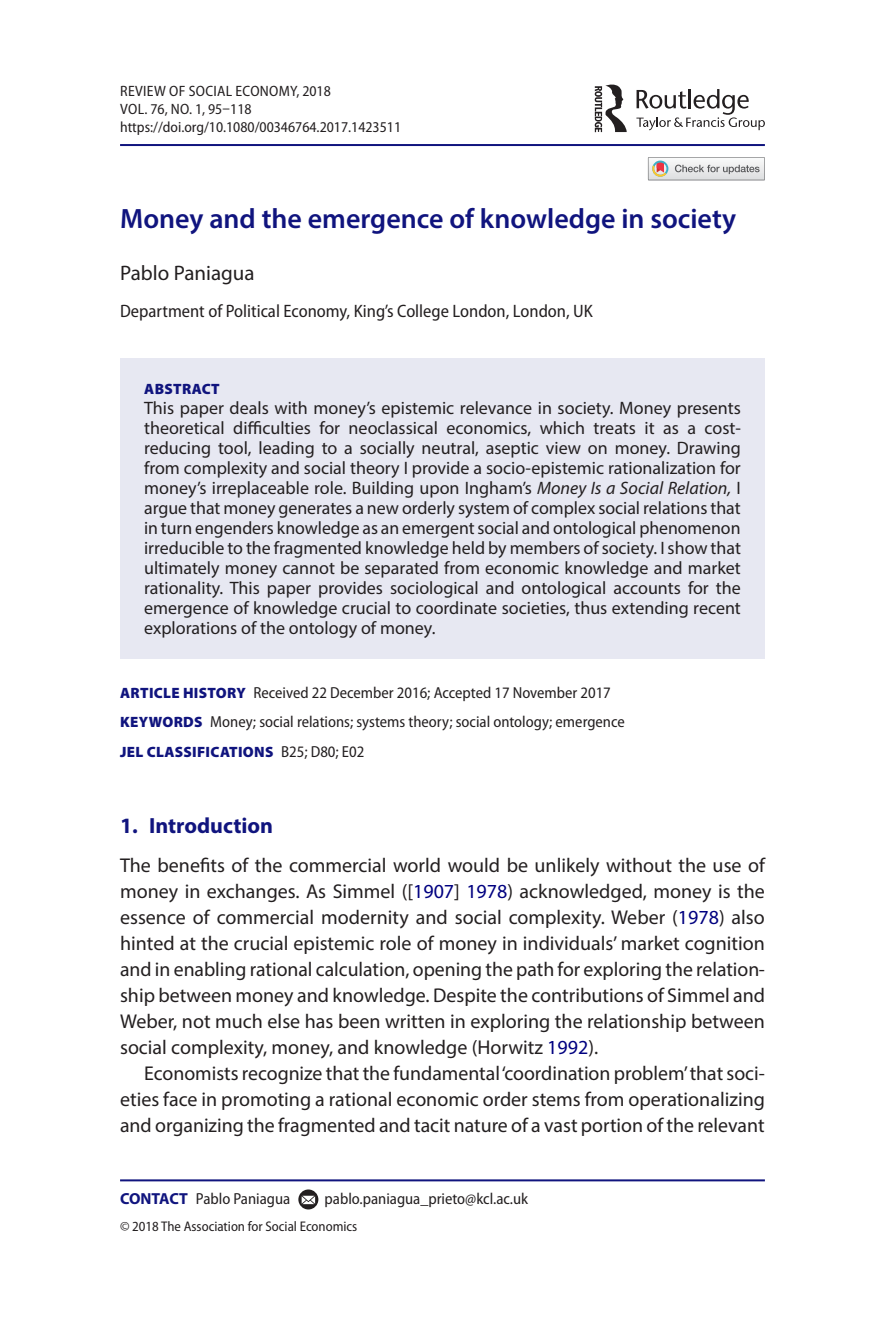
<style>
.page{position:relative;width:885px;height:1327px;background:#fff}
.page>*{position:absolute;margin:0;border:0;box-sizing:border-box;transform-origin:0 0}
.t1{font:600 28px "Myriad Pro";color:#10147e}
.t2{font:700 22px "Myriad Pro";color:#10147e}
.t3{font:21px "Myriad Pro";color:#231f20}
.t4{font:20px/26px "Myriad Pro";color:#231f20;text-align:justify}
.t5{font:18px/20px "Myriad Pro";color:#231f20;text-align:justify}
.t6{font:semi-condensed 18px "Myriad Pro";color:#231f20}
.t7{font:semi-condensed 16px/29.4px "Myriad Pro";color:#231f20}
.t8{font:semi-condensed 15px/18px "Myriad Pro";color:#231f20}
.t9{font:900 15px "Myriad Pro";letter-spacing:.02em;color:#10147e}
.t10{font:semi-condensed 14px "Myriad Pro";color:#231f20}
.s1{font-style:italic}
.s2{font-weight:900;font-stretch:normal;font-size:15px;color:#10147e}
.s3{font-weight:400;font-stretch:semi-condensed;font-size:16px;color:#231f20}
.s4{color:#000080}
.s5{font-weight:700;font-stretch:normal;color:#10147e}
</style>
<div class="page">
<hr style="left:120px;top:144px;width:644px;height:2px;background:#10147e">
<div style="left:120px;top:358px;width:644px;height:300px;background:#e7e8f2"></div>
<hr style="left:120px;top:1179px;width:644px;height:2px;background:#10147e">
<svg style="left:298px;top:1189px;width:20px;height:20px"></svg>
<svg style="left:301px;top:1195px;width:14px;height:9px"></svg>
<svg style="left:636px;top:89px;width:128px;height:41px"></svg>
<svg style="left:594px;top:85px;width:32px;height:47px"></svg>
<svg style="left:648px;top:157px;width:116px;height:23px"></svg>
<p class="t8" style="left:120px;top:82px;width:282px">Review of Social Economy, 2018<br>VOL. 76, NO. 1, 95–118 https://doi.org/10.1080/00346764.2017.1423511</p>
<h1 class="t1" style="left:120px;top:201px;width:617px">Money and the emergence of knowledge in society</h1>
<p class="t3" style="left:120px;top:260px;width:136px">Pablo Paniagua</p>
<p class="t6" style="left:120px;top:301px;width:474px">Department of Political Economy, King’s College London, London, UK</p>
<p class="t9" style="left:144px;top:380px;width:77px">ABSTRACT</p>
<p class="t5" style="left:144px;top:398px;width:598px">This paper deals with money’s epistemic relevance in society. Money presents theoretical difficulties for neoclassical economics, which treats it as a cost&shy;reducing tool, leading to a socially neutral, aseptic view on money. Drawing from complexity and social theory I provide a socio-epistemic rationalization for money’s irreplaceable role. Building upon Ingham’s <span class="s1">Money Is a Social Relation,</span> I argue that money generates a new orderly system of complex social relations that in turn engenders knowledge as an emergent social and ontological phenomenon irreducible to the fragmented knowledge held by members of society. I show that ultimately money cannot be separated from economic knowledge and market rationality. This paper provides sociological and ontological accounts for the emergence of knowledge crucial to coordinate societies, thus extending recent explorations of the ontology of money.</p>
<p class="t7" style="left:120px;top:678px;width:506px"><span class="s2">ARTICLE HISTORY</span> Received 22 December 2016; Accepted 17 November 2017<br><span class="s2">KEYWORDS</span> Money; social relations; systems theory; social ontology; emergence</p>
<p class="t9" style="left:120px;top:743px;width:246px">JEL CLASSIFICATIONS <span class="s3">B25; D80; E02</span></p>
<p class="t2" style="left:120px;top:811px;width:154px">1. Introduction</p>
<p class="t4" style="left:120px;top:852px;width:646px">The benefits of the commercial world would be unlikely without the use of money in exchanges. As Simmel ([<span class="s4">1907</span>] <span class="s4">1978</span>) acknowledged, money is the essence of commercial modernity and social complexity. Weber (<span class="s4">1978</span>) also hinted at the crucial epistemic role of money in individuals’ market cognition and in enabling rational calculation, opening the path for exploring the relation&shy;ship between money and knowledge. Despite the contributions of Simmel and Weber, not much else has been written in exploring the relationship between social complexity, money, and knowledge (Horwitz <span class="s4">1992</span>).</p>
<p class="t4" style="left:120px;top:1060px;width:646px;text-indent:24px">Economists recognize that the fundamental ‘coordination problem’ that soci&shy;eties face in promoting a rational economic order stems from operationalizing and organizing the fragmented and tacit nature of a vast portion of the relevant</p>
<p class="t7" style="left:120px;top:1184px;width:172px"><span class="s5">CONTACT</span> Pablo Paniagua</p>
<p class="t7" style="left:324px;top:1184px;width:205px">pablo.paniagua_prieto@kcl.ac.uk</p>
<p class="t10" style="left:120px;top:1218px;width:239px">© 2018 The Association for Social Economics</p>
</div>
